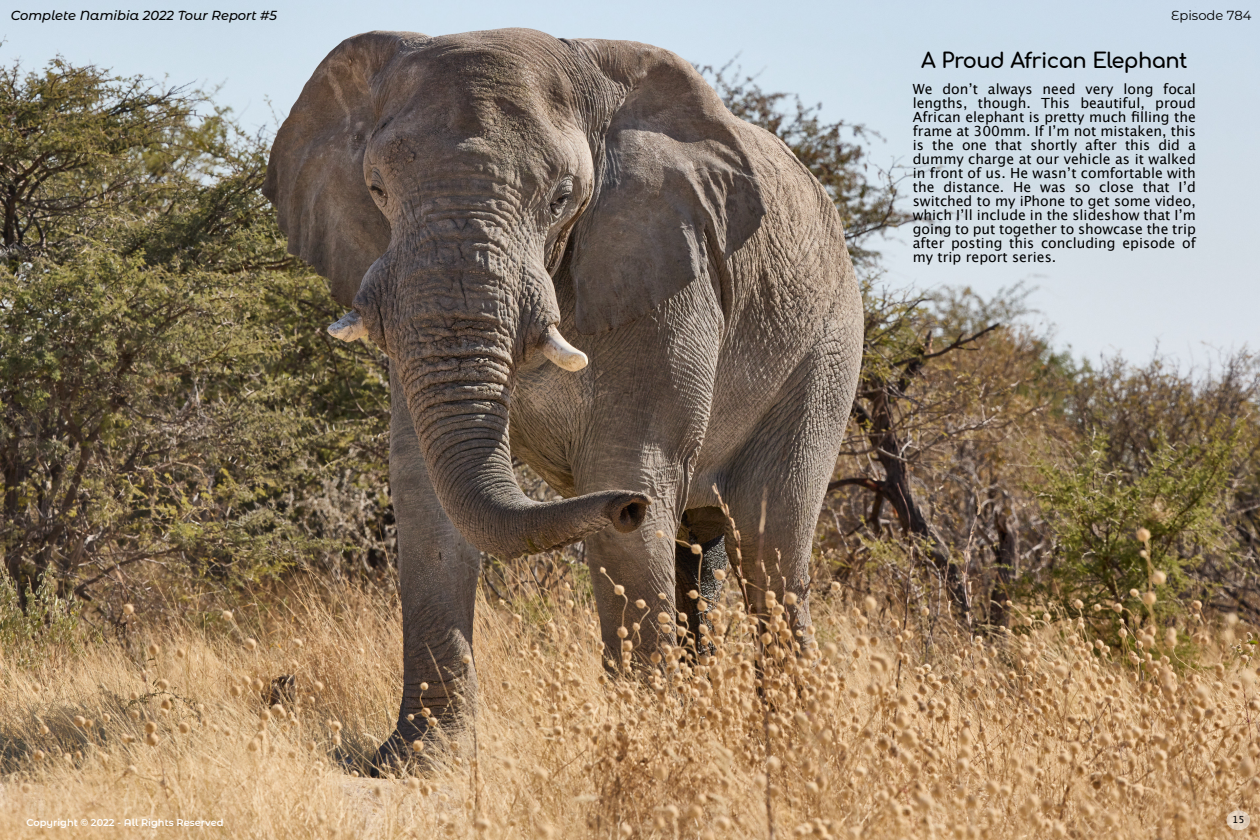
<style>
.page{position:relative;width:1260px;height:840px;background:#fff}
.page>*{position:absolute;margin:0;border:0;box-sizing:border-box;transform-origin:0 0}
.t1{font:700 21px "Comfortaa";letter-spacing:-.03em;color:#000}
.t2{font:14px/14px "Lucida Grande";color:#000;text-align:justify}
.t3{font:italic 500 13.12px "Montserrat Alternates";color:#000}
.t4{font:13.12px "Montserrat Alternates";color:#000}
.t5{font:600 9.8px "Montserrat Alternates";color:#fff}
.t6{font:9.8px "Lucida Grande";color:#000}
</style>
<div class="page">
<img style="left:0;top:0;width:1260px;height:840px">
<div style="left:1227px;top:810px;width:23px;height:20px;background:#fff;border-radius:50%;opacity:.52"></div>
<p class="t3" style="left:11px;top:7px;width:268px">Complete Namibia 2022 Tour Report #5</p>
<p class="t4" style="left:1171px;top:7px;width:82px">Episode 784</p>
<h1 class="t1" style="left:921px;top:49px;width:268px">A Proud African Elephant</h1>
<p class="t2" style="left:913px;top:83px;width:285px">We donʼt always need very long focal lengths, though. This beautiful, proud African elephant is pretty much filling the frame at 300mm. If Iʼm not mistaken, this is the one that shortly after this did a dummy charge at our vehicle as it walked in front of us. He wasnʼt comfortable with the distance. He was so close that Iʼd switched to my iPhone to get some video, which Iʼll include in the slideshow that Iʼm going to put together to showcase the trip after posting this concluding episode of my trip report series.</p>
<p class="t5" style="left:26px;top:816px;width:199px">Copyright © 2022 - All Rights Reserved</p>
<p class="t6" style="left:1232px;top:816px;width:14px">15</p>
</div>
